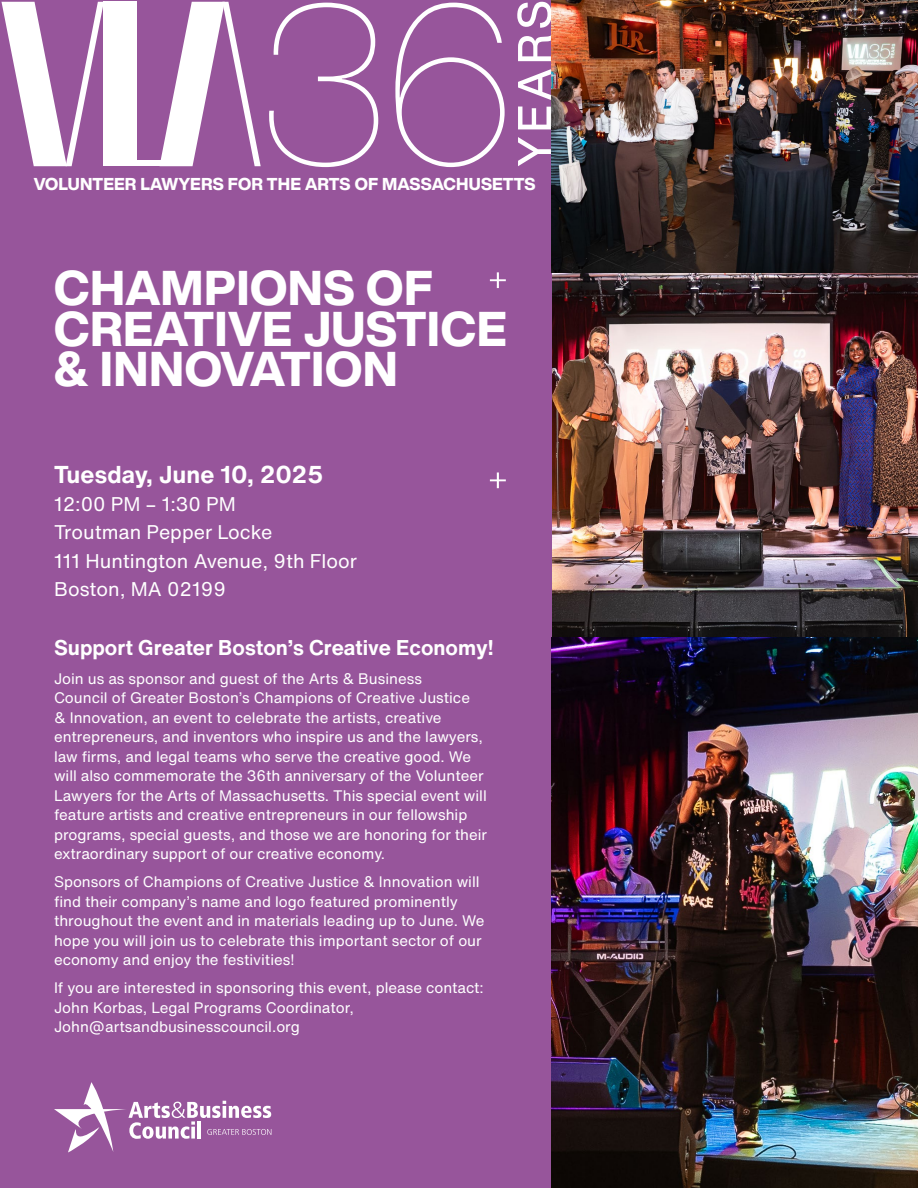
<style>
.page{position:relative;width:918px;height:1188px;background:#fff}
.page>*{position:absolute;margin:0;border:0;box-sizing:border-box;transform-origin:0 0}
.t1{font:200 234px "Helvetica Neue";color:#fff}
.t2{font:800 48px/40.5px "Helvetica Now Display";letter-spacing:.01em;color:#fff}
.t3{font:700 24px "Helvetica Now Text";color:#fff}
.t4{font:700 21px "Helvetica Now Text";color:#fff}
.t5{font:19.5px/28.2px "Helvetica Now Text";color:#fff}
.t6{font:800 16.95px "Helvetica Now Display";letter-spacing:.01em;color:#fff}
.t7{font:15px/19.5px "Helvetica Now Text";color:#fff}
</style>
<div class="page">
<img style="left:552px;top:272px;width:366px;height:365px">
<div style="left:0;top:0;width:552px;height:1188px;background:#97559b"></div>
<img style="left:552px;top:637px;width:366px;height:551px">
<svg style="left:490px;top:472px;width:16px;height:16px"></svg>
<svg style="left:54px;top:1082px;width:217px;height:70px"></svg>
<svg style="left:518px;top:137px;width:33px;height:29px"></svg>
<svg style="left:518px;top:107px;width:33px;height:22px"></svg>
<svg style="left:518px;top:69px;width:33px;height:31px"></svg>
<svg style="left:518px;top:35px;width:33px;height:26px"></svg>
<svg style="left:517px;top:2px;width:35px;height:26px"></svg>
<svg style="left:2px;top:2px;width:101px;height:164px"></svg>
<svg style="left:160px;top:2px;width:101px;height:164px"></svg>
<div style="left:103px;top:2px;width:33px;height:164px;background:#fff"></div>
<div style="left:121px;top:161px;width:44px;height:5px;background:#fff"></div>
<svg style="left:490px;top:272px;width:16px;height:16px"></svg>
<img style="left:552px;top:0;width:366px;height:272px">
<h1 class="t1" style="left:260px;top:-100px;width:255px">36</h1>
<p class="t6" style="left:34px;top:173px;width:503px">VOLUNTEER LAWYERS FOR THE ARTS OF MASSACHUSETTS</p>
<h2 class="t2" style="left:54px;top:268px;width:454px">CHAMPIONS OF<br>CREATIVE JUSTICE &amp; INNOVATION</h2>
<h3 class="t3" style="left:54px;top:457px;width:271px">Tuesday, June 10, 2025</h3>
<h3 class="t5" style="left:54px;top:490px;width:304px">12:00 PM – 1:30 PM<br>Troutman Pepper Locke<br>111 Huntington Avenue, 9th Floor<br>Boston, MA 02199</h3>
<h3 class="t4" style="left:54px;top:632px;width:441px">Support Greater Boston’s Creative Economy!</h3>
<p class="t7" style="left:54px;top:668px;width:435px">Join us as sponsor and guest of the Arts &amp; Business<br>Council of Greater Boston’s Champions of Creative Justice<br>&amp; Innovation, an event to celebrate the artists, creative entrepreneurs, and inventors who inspire us and the lawyers, law firms, and legal teams who serve the creative good. We will also commemorate the 36th anniversary of the Volunteer Lawyers for the Arts of Massachusetts. This special event will feature artists and creative entrepreneurs in our fellowship programs, special guests, and those we are honoring for their extraordinary support of our creative economy.</p>
<p class="t7" style="left:54px;top:872px;width:432px">Sponsors of Champions of Creative Justice &amp; Innovation will find their company’s name and logo featured prominently throughout the event and in materials leading up to June. We hope you will join us to celebrate this important sector of our economy and enjoy the festivities!</p>
<p class="t7" style="left:54px;top:978px;width:431px">If you are interested in sponsoring this event, please contact:<br>John Korbas, Legal Programs Coordinator,<br>John@artsandbusinesscouncil.org</p>
</div>
